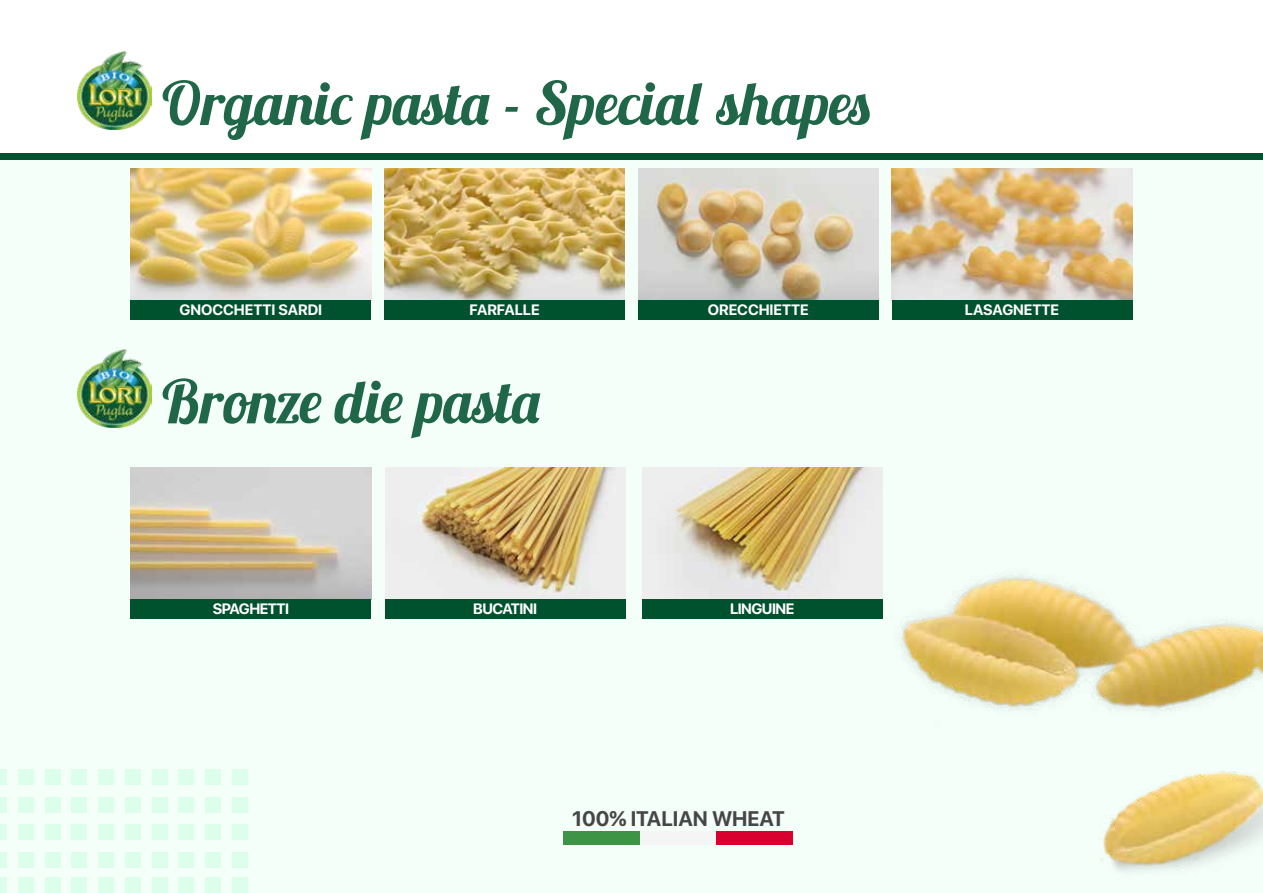
<style>
.page{position:relative;width:1263px;height:893px;background:#fff}
.page>*{position:absolute;margin:0;border:0;box-sizing:border-box;transform-origin:0 0}
.t1{font:60px "Lobster 1.3";letter-spacing:.005em;color:#1f6748}
.t2{font:700 21px "SF Pro Display";color:#464547}
.t3{font:700 15px "SF Pro Display";color:#fff}
.t4{font:700 15px "SF Pro Display";letter-spacing:-.03em;color:#fff}
</style>
<div class="page">
<div style="left:0;top:157px;width:1263px;height:736px;background:#f4fff9"></div>
<div style="left:0;top:770px;width:7px;height:15px;background:#dbffeb"></div>
<div style="left:0;top:797px;width:7px;height:15px;background:#dbffeb"></div>
<div style="left:0;top:825px;width:7px;height:15px;background:#dbffeb"></div>
<div style="left:0;top:852px;width:7px;height:15px;background:#dbffeb"></div>
<div style="left:18px;top:770px;width:16px;height:15px;background:#dbffeb"></div>
<div style="left:18px;top:797px;width:16px;height:15px;background:#dbffeb"></div>
<div style="left:18px;top:825px;width:16px;height:15px;background:#dbffeb"></div>
<div style="left:18px;top:852px;width:16px;height:15px;background:#dbffeb"></div>
<div style="left:45px;top:770px;width:15px;height:15px;background:#dbffeb"></div>
<div style="left:45px;top:797px;width:15px;height:15px;background:#dbffeb"></div>
<div style="left:45px;top:825px;width:15px;height:15px;background:#dbffeb"></div>
<div style="left:45px;top:852px;width:15px;height:15px;background:#dbffeb"></div>
<div style="left:72px;top:770px;width:15px;height:15px;background:#dbffeb"></div>
<div style="left:72px;top:797px;width:15px;height:15px;background:#dbffeb"></div>
<div style="left:72px;top:825px;width:15px;height:15px;background:#dbffeb"></div>
<div style="left:72px;top:852px;width:15px;height:15px;background:#dbffeb"></div>
<div style="left:99px;top:770px;width:15px;height:15px;background:#dbffeb"></div>
<div style="left:99px;top:797px;width:15px;height:15px;background:#dbffeb"></div>
<div style="left:99px;top:825px;width:15px;height:15px;background:#dbffeb"></div>
<div style="left:99px;top:852px;width:15px;height:15px;background:#dbffeb"></div>
<div style="left:125px;top:770px;width:15px;height:15px;background:#dbffeb"></div>
<div style="left:125px;top:797px;width:15px;height:15px;background:#dbffeb"></div>
<div style="left:125px;top:825px;width:15px;height:15px;background:#dbffeb"></div>
<div style="left:125px;top:852px;width:15px;height:15px;background:#dbffeb"></div>
<div style="left:152px;top:770px;width:15px;height:15px;background:#dbffeb"></div>
<div style="left:152px;top:797px;width:15px;height:15px;background:#dbffeb"></div>
<div style="left:152px;top:825px;width:15px;height:15px;background:#dbffeb"></div>
<div style="left:152px;top:852px;width:15px;height:15px;background:#dbffeb"></div>
<div style="left:179px;top:770px;width:15px;height:15px;background:#dbffeb"></div>
<div style="left:179px;top:797px;width:15px;height:15px;background:#dbffeb"></div>
<div style="left:179px;top:825px;width:15px;height:15px;background:#dbffeb"></div>
<div style="left:179px;top:852px;width:15px;height:15px;background:#dbffeb"></div>
<div style="left:205px;top:770px;width:16px;height:15px;background:#dbffeb"></div>
<div style="left:205px;top:797px;width:16px;height:15px;background:#dbffeb"></div>
<div style="left:205px;top:825px;width:16px;height:15px;background:#dbffeb"></div>
<div style="left:205px;top:852px;width:16px;height:15px;background:#dbffeb"></div>
<div style="left:232px;top:770px;width:15px;height:15px;background:#dbffeb"></div>
<div style="left:232px;top:797px;width:15px;height:15px;background:#dbffeb"></div>
<div style="left:232px;top:825px;width:15px;height:15px;background:#dbffeb"></div>
<div style="left:232px;top:852px;width:15px;height:15px;background:#dbffeb"></div>
<div style="left:0;top:878px;width:7px;height:15px;background:#dbffeb"></div>
<div style="left:18px;top:878px;width:16px;height:15px;background:#dbffeb"></div>
<div style="left:45px;top:878px;width:15px;height:15px;background:#dbffeb"></div>
<div style="left:72px;top:878px;width:15px;height:15px;background:#dbffeb"></div>
<div style="left:99px;top:878px;width:15px;height:15px;background:#dbffeb"></div>
<div style="left:125px;top:878px;width:15px;height:15px;background:#dbffeb"></div>
<div style="left:152px;top:878px;width:15px;height:15px;background:#dbffeb"></div>
<div style="left:179px;top:878px;width:15px;height:15px;background:#dbffeb"></div>
<div style="left:205px;top:878px;width:16px;height:15px;background:#dbffeb"></div>
<div style="left:232px;top:878px;width:15px;height:15px;background:#dbffeb"></div>
<hr style="left:0;top:154px;width:1263px;height:4px;background:#00522f">
<img style="left:78px;top:52px;width:74px;height:77px">
<div style="left:563px;top:831px;width:77px;height:14px;background:#3d9447"></div>
<div style="left:640px;top:831px;width:77px;height:14px;background:#f5f5f5"></div>
<hr style="left:0;top:155px;width:1263px;height:4px;background:#00522f">
<img style="left:78px;top:350px;width:74px;height:78px">
<img style="left:131px;top:468px;width:240px;height:131px">
<div style="left:131px;top:599px;width:240px;height:20px;background:#00522f"></div>
<img style="left:385px;top:468px;width:240px;height:131px">
<div style="left:385px;top:599px;width:240px;height:20px;background:#00522f"></div>
<img style="left:642px;top:468px;width:240px;height:131px">
<div style="left:642px;top:599px;width:240px;height:20px;background:#00522f"></div>
<img style="left:131px;top:169px;width:240px;height:131px">
<div style="left:131px;top:300px;width:240px;height:20px;background:#00522f"></div>
<img style="left:384px;top:169px;width:241px;height:131px">
<div style="left:384px;top:300px;width:241px;height:20px;background:#00522f"></div>
<img style="left:638px;top:169px;width:240px;height:131px">
<div style="left:638px;top:300px;width:240px;height:20px;background:#00522f"></div>
<img style="left:892px;top:169px;width:240px;height:131px">
<div style="left:892px;top:300px;width:240px;height:20px;background:#00522f"></div>
<img style="left:710px;top:539px;width:553px;height:333px">
<h1 class="t1" style="left:162px;top:65px;width:711px">Organic pasta - Special shapes</h1>
<p class="t3" style="left:180px;top:301px;width:144px">GNOCCHETTI SARDI</p>
<p class="t3" style="left:469px;top:301px;width:72px">FARFALLE</p>
<p class="t3" style="left:708px;top:301px;width:102px">ORECCHIETTE</p>
<p class="t3" style="left:965px;top:301px;width:96px">LASAGNETTE</p>
<h1 class="t1" style="left:162px;top:363px;width:381px">Bronze die pasta</h1>
<p class="t4" style="left:213px;top:600px;width:78px">SPAGHETTI</p>
<p class="t4" style="left:473px;top:600px;width:65px">BUCATINI</p>
<p class="t4" style="left:730px;top:600px;width:66px">LINGUINE</p>
<h2 class="t2" style="left:572px;top:807px;width:214px">100% ITALIAN WHEAT</h2>
</div>
